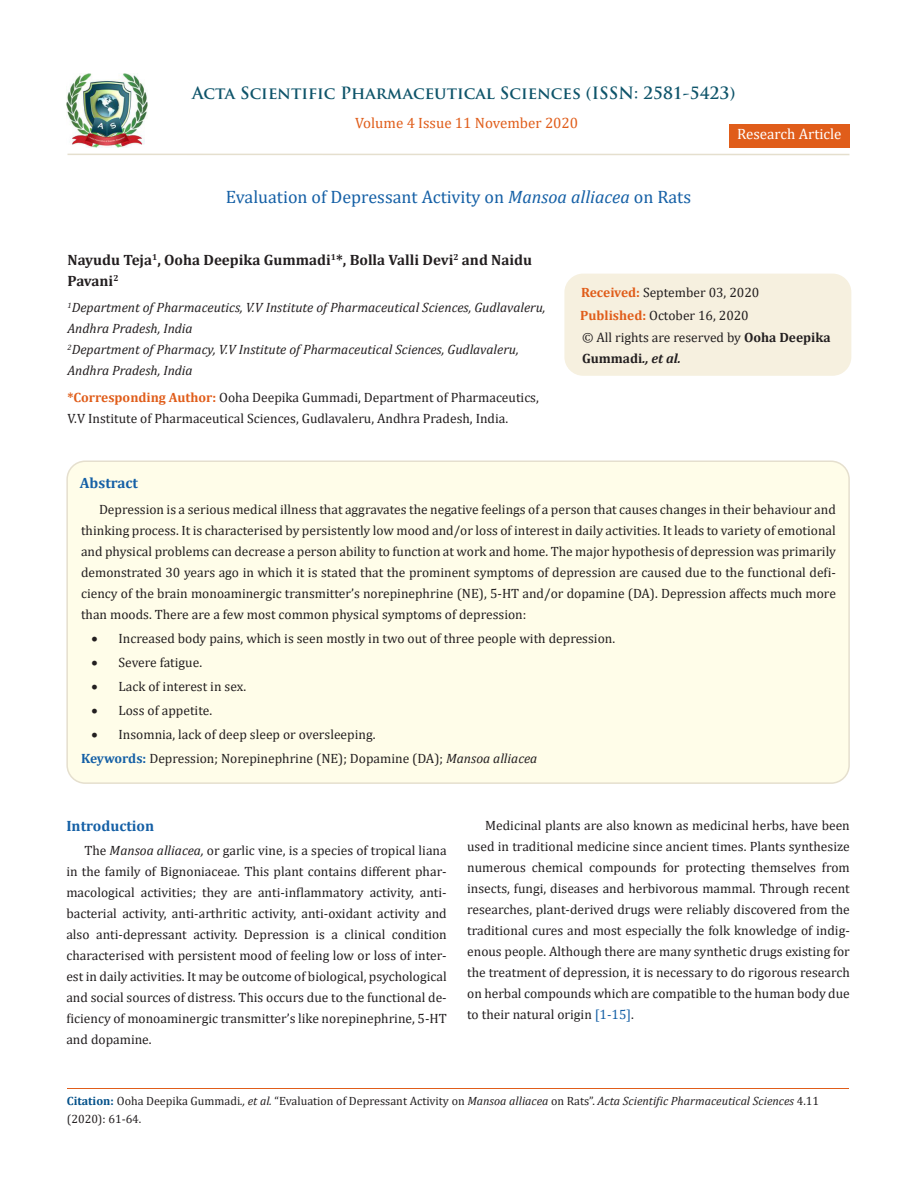
<style>
.page{position:relative;width:917px;height:1188px;background:#fff}
.page>*{position:absolute;margin:0;border:0;box-sizing:border-box;transform-origin:0 0}
.t1{font:18px "Cambria";color:#1560a6}
.t2{font:700 16.5px "Trajan Pro";color:#0e546a}
.t3{font:700 15px/21px "Cambria";color:#231f20}
.t4{font:15px "Cambria";color:#e05d1a}
.t5{font:700 15px "Cambria";color:#1560a6}
.t6{font:15px "Cambria";color:#fff}
.t7{font:13.5px/21px "Cambria";color:#231f20;text-align:justify}
.t8{font:italic 13.5px/21px "Cambria";color:#231f20}
.t9{font:12px/18px "Cambria";color:#231f20}
.s1{font-style:italic}
.s2{font-weight:700;color:#e05d1a}
.s3{font-weight:700}
.s4{font-weight:700;font-style:italic}
.s5{font-weight:700;color:#1560a6}
.s6{color:#1560a6}
.s7{font-weight:700;color:#035089}
</style>
<div class="page">
<img style="left:67px;top:74px;width:80px;height:73px">
<div style="left:729px;top:125px;width:120px;height:23px;background:#e05d1a"></div>
<div style="left:565px;top:274px;width:285px;height:101px;background:#f6f0df;border-radius:18px"></div>
<div style="left:564px;top:274px;width:287px;height:102px;border:2px solid #f6f0df;border-radius:18px"></div>
<div style="left:67px;top:461px;width:782px;height:322px;background:#fffde9;border-radius:18px"></div>
<div style="left:66px;top:461px;width:783px;height:323px;border:2px solid #e5dfce;border-radius:18px"></div>
<hr style="left:67px;top:1088px;width:781px;height:1px;background:#e05d1a">
<hr style="left:67px;top:154px;width:782px;height:1px;background:#e5dfce">
<p class="t2" style="left:192px;top:83px;width:545px">Acta Scientific Pharmaceutical Sciences (ISSN: 2581-5423)</p>
<p class="t4" style="left:355px;top:114px;width:224px">Volume 4 Issue 11 November 2020</p>
<p class="t6" style="left:737px;top:125px;width:106px">Research Article</p>
<p class="t1" style="left:226px;top:187px;width:466px">Evaluation of Depressant Activity on <span class="s1">Mansoa alliacea</span> on Rats</p>
<p class="t3" style="left:67px;top:249px;width:466px">Nayudu Teja<sup>1</sup>, Ooha Deepika Gummadi<sup>1</sup>*, Bolla Valli Devi<sup>2</sup> and Naidu<br>Pavani<sup>2</sup></p>
<p class="t8" style="left:67px;top:297px;width:479px"><sup>1</sup>Department of Pharmaceutics, V.V Institute of Pharmaceutical Sciences, Gudlavaleru,<br>Andhra Pradesh, India</p>
<p class="t8" style="left:67px;top:339px;width:452px"><sup>2</sup>Department of Pharmacy, V.V Institute of Pharmaceutical Sciences, Gudlavaleru,<br>Andhra Pradesh, India</p>
<p class="t7" style="left:67px;top:387px;width:473px"><span class="s2">*Corresponding Author:</span> Ooha Deepika Gummadi, Department of Pharmaceutics,<br>V.V Institute of Pharmaceutical Sciences, Gudlavaleru, Andhra Pradesh, India.</p>
<p class="t7" style="left:581px;top:282px;width:180px"><span class="s2">Received:</span> September 03, 2020</p>
<p class="t7" style="left:580px;top:305px;width:170px"><span class="s2">Published:</span> October 16, 2020</p>
<p class="t7" style="left:582px;top:327px;width:250px">© All rights are reserved by <span class="s3">Ooha Deepika<br>Gummadi</span><span class="s4">., et al.</span></p>
<p class="t5" style="left:80px;top:472px;width:60px">Abstract</p>
<p class="t7" style="left:81px;top:498px;width:756px;text-indent:18px">Depression is a serious medical illness that aggravates the negative feelings of a person that causes changes in their behaviour and thinking process. It is characterised by persistently low mood and/or loss of interest in daily activities. It leads to variety of emotional and physical problems can decrease a person ability to function at work and home. The major hypothesis of depression was primarily demonstrated 30 years ago in which it is stated that the prominent symptoms of depression are caused due to the functional defi&shy;ciency of the brain monoaminergic transmitter’s norepinephrine (NE), 5-HT and/or dopamine (DA). Depression affects much more than moods. There are a few most common physical symptoms of depression:</p>
<p class="t7" style="left:92px;top:627px;width:525px">• Increased body pains, which is seen mostly in two out of three people with depression.</p>
<p class="t7" style="left:92px;top:651px;width:112px">• Severe fatigue.</p>
<p class="t7" style="left:92px;top:675px;width:156px">• Lack of interest in sex.</p>
<p class="t7" style="left:92px;top:699px;width:122px">• Loss of appetite.</p>
<p class="t7" style="left:92px;top:723px;width:285px">• Insomnia, lack of deep sleep or oversleeping.</p>
<p class="t7" style="left:81px;top:747px;width:458px"><span class="s5">Keywords:</span> Depression; Norepinephrine (NE); Dopamine (DA); <span class="s1">Mansoa alliacea</span></p>
<p class="t5" style="left:66px;top:815px;width:89px">Introduction</p>
<p class="t7" style="left:66px;top:840px;width:382px;text-indent:18px">The <span class="s1">Mansoa alliacea,</span> or garlic vine, is a species of tropical liana in the family of Bignoniaceae. This plant contains different phar&shy;macological activities; they are anti-inflammatory activity, anti&shy;bacterial activity, anti-arthritic activity, anti-oxidant activity and also anti-depressant activity. Depression is a clinical condition characterised with persistent mood of feeling low or loss of inter&shy;est in daily activities. It may be outcome of biological, psychological and social sources of distress. This occurs due to the functional de&shy;ficiency of monoaminergic transmitter’s like norepinephrine, 5-HT and dopamine.</p>
<p class="t7" style="left:467px;top:814px;width:384px;text-indent:18px">Medicinal plants are also known as medicinal herbs, have been used in traditional medicine since ancient times. Plants synthesize numerous chemical compounds for protecting themselves from insects, fungi, diseases and herbivorous mammal. Through recent researches, plant-derived drugs were reliably discovered from the traditional cures and most especially the folk knowledge of indig&shy;enous people. Although there are many synthetic drugs existing for the treatment of depression, it is necessary to do rigorous research on herbal compounds which are compatible to the human body due to their natural origin <span class="s6">[1-15]</span>.</p>
<p class="t9" style="left:67px;top:1092px;width:753px"><span class="s7">Citation:</span> Ooha Deepika Gummadi<span class="s1">., et al.</span> “Evaluation of Depressant Activity on <span class="s1">Mansoa alliacea</span> on Rats”. <span class="s1">Acta Scientific Pharmaceutical Sciences</span> 4.11 (2020): 61-64.</p>
</div>
